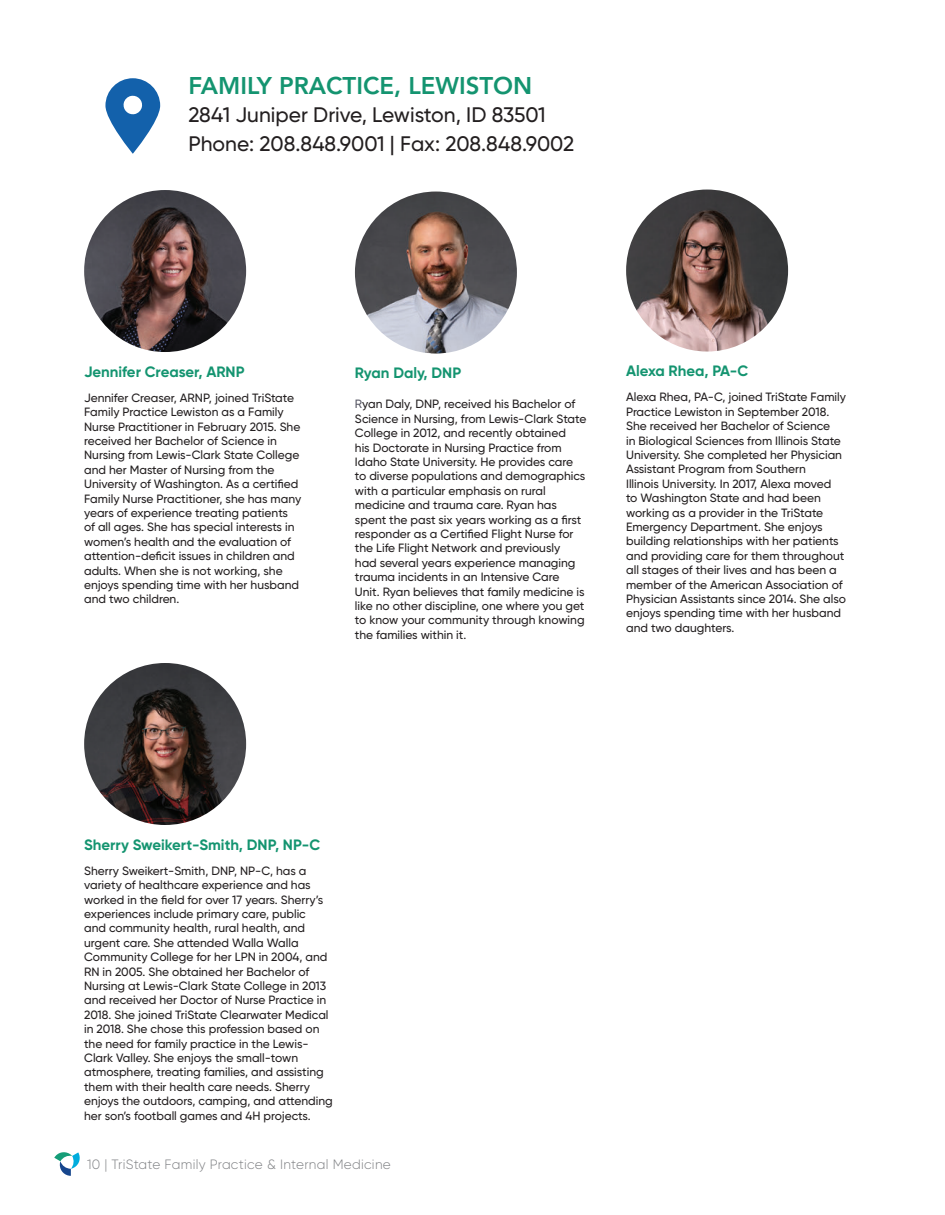
<style>
.page{position:relative;width:945px;height:1215px;background:#fff}
.page>*{position:absolute;margin:0;border:0;box-sizing:border-box;transform-origin:0 0}
.t1{font:800 24px "Avenir";color:#149470}
.t2{font:500 21px/28.5px "Gilroy";color:#231f20}
.t3{font:700 15px "Gilroy";color:#149470}
.t4{font:300 13.5px "Gilroy";letter-spacing:.02em;color:#808285}
.t5{font:500 12px/14.4px "Gilroy";color:#231f20}
.s1{color:#595966}
</style>
<div class="page">
<svg style="left:54px;top:1152px;width:26px;height:24px"></svg>
<img style="left:355px;top:192px;width:162px;height:162px;border-radius:81px">
<img style="left:626px;top:190px;width:162px;height:162px;border-radius:81px">
<img style="left:84px;top:190px;width:162px;height:162px;border-radius:81px">
<svg style="left:719px;top:190px;width:70px;height:161px"></svg>
<svg style="left:105px;top:78px;width:55px;height:76px"></svg>
<img style="left:84px;top:663px;width:162px;height:162px;border-radius:81px">
<h1 class="t1" style="left:188px;top:67px;width:345px">FAMILY PRACTICE, LEWISTON</h1>
<h2 class="t2" style="left:188px;top:100px;width:387px">2841 Juniper Drive, Lewiston, ID 83501<br>Phone: 208.848.9001 | Fax: 208.848.9002</h2>
<p class="t3" style="left:84px;top:362px;width:162px">Jennifer Creaser, ARNP</p>
<p class="t5" style="left:84px;top:390px;width:219px">Jennifer Creaser, ARNP, joined TriState Family Practice Lewiston as a Family Nurse Practitioner in February 2015. She received her Bachelor of Science in Nursing from Lewis-Clark State College and her Master of Nursing from the University of Washington. As a certified Family Nurse Practitioner, she has many years of experience treating patients of all ages. She has special interests in women’s health and the evaluation of attention-deficit issues in children and adults. When she is not working, she enjoys spending time with her husband and two children.</p>
<p class="t3" style="left:355px;top:364px;width:108px">Ryan Daly, DNP</p>
<p class="t5" style="left:355px;top:397px;width:233px"><span class="s1">R</span>yan Daly, DNP, received his Bachelor of Science in Nursing, from Lewis-Clark State College in 2012, and recently obtained<br>his Doctorate in Nursing Practice from Idaho State University. He provides care to diverse populations and demographics with a particular emphasis on rural medicine and trauma care. Ryan has spent the past six years working as a first responder as a Certified Flight Nurse for the Life Flight Network and previously<br>had several years experience managing trauma incidents in an Intensive Care Unit. Ryan believes that family medicine is like no other discipline, one where you get to know your community through knowing the families within it.</p>
<p class="t3" style="left:626px;top:362px;width:124px">Alexa Rhea, PA-C</p>
<p class="t5" style="left:626px;top:390px;width:221px">Alexa Rhea, PA-C, joined TriState Family Practice Lewiston in September 2018.<br>She received her Bachelor of Science<br>in Biological Sciences from Illinois State University. She completed her Physician Assistant Program from Southern<br>Illinois University. In 2017, Alexa moved<br>to Washington State and had been working as a provider in the TriState Emergency Department. She enjoys building relationships with her patients and providing care for them throughout all stages of their lives and has been a member of the American Association of Physician Assistants since 2014. She also enjoys spending time with her husband and two daughters.</p>
<p class="t3" style="left:84px;top:835px;width:238px">Sherry Sweikert-Smith, DNP, NP-C</p>
<p class="t5" style="left:84px;top:863px;width:250px">Sherry Sweikert-Smith, DNP, NP-C, has a variety of healthcare experience and has worked in the field for over 17 years. Sherry’s experiences include primary care, public<br>and community health, rural health, and urgent care. She attended Walla Walla Community College for her LPN in 2004, and RN in 2005. She obtained her Bachelor of Nursing at Lewis-Clark State College in 2013 and received her Doctor of Nurse Practice in 2018. She joined TriState Clearwater Medical in 2018. She chose this profession based on the need for family practice in the Lewis-Clark Valley. She enjoys the small-town atmosphere, treating families, and assisting them with their health care needs. Sherry enjoys the outdoors, camping, and attending her son’s football games and 4H projects.</p>
<p class="t4" style="left:87px;top:1156px;width:305px">10 | TriState Family Practice &amp; Internal Medicine</p>
</div>
